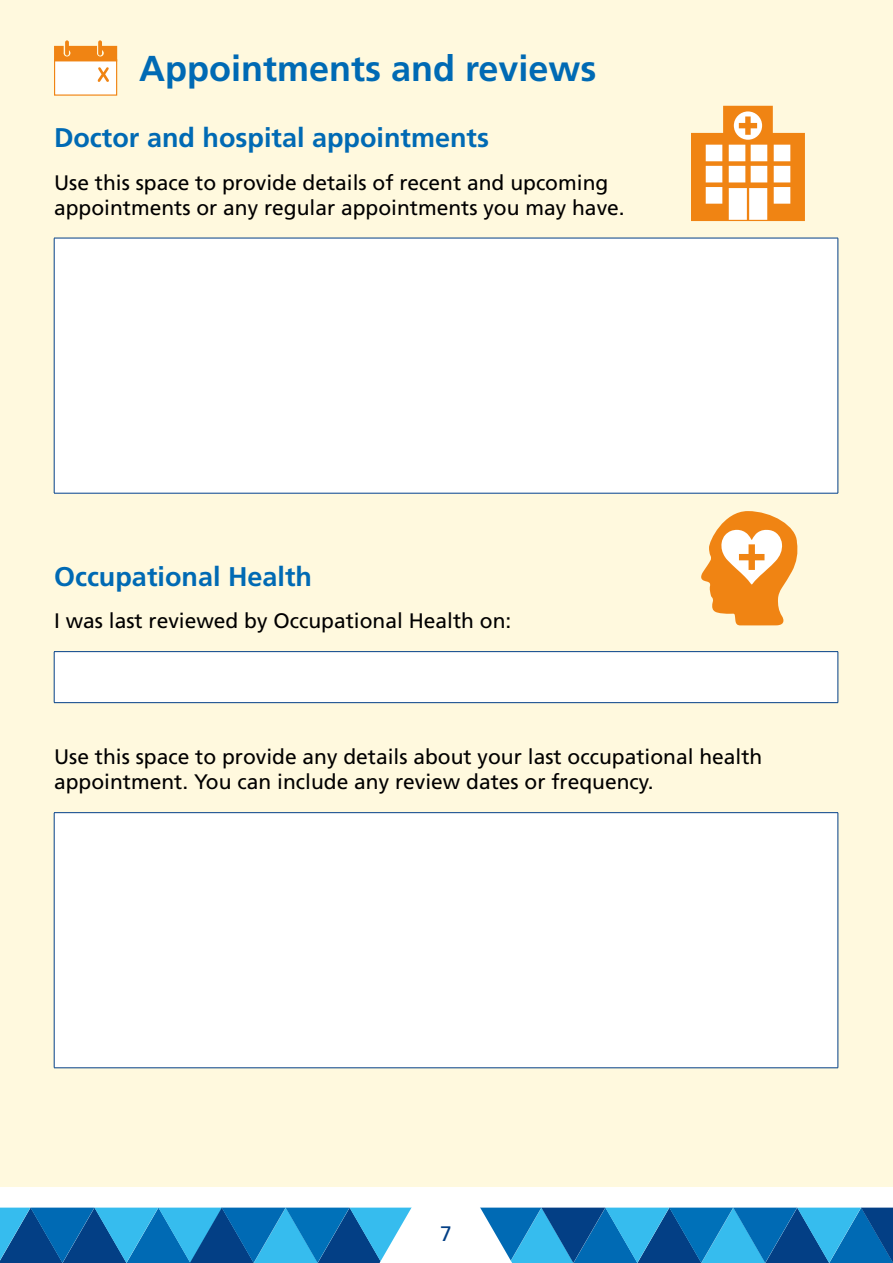
<style>
.page{position:relative;width:893px;height:1263px;background:#fff}
.page>*{position:absolute;margin:0;border:0;box-sizing:border-box;transform-origin:0 0}
.Page_title{font:700 36px "Frutiger LT Std";color:#006ab4}
.subtitle{font:700 27px "Frutiger LT Std";color:#006ab4}
.body_text{font:21px/25.2px "Frutiger LT Std";color:#000}
.t1{font:21px "Frutiger LT Std";color:#033f85}
</style>
<div class="page">
<svg style="left:0;top:1186px;width:893px;height:77px"></svg>
<div style="left:0;top:0;width:893px;height:1186px;background:#fff9de"></div>
<svg style="left:701px;top:511px;width:97px;height:114px"></svg>
<svg style="left:691px;top:106px;width:114px;height:115px;background:#f6bc7d"></svg>
<div style="left:54px;top:238px;width:784px;height:255px;background:#fff"></div>
<hr style="left:54px;top:238px;width:784px;height:1px;background:#033f85">
<hr style="left:54px;top:238px;width:1px;height:255px;background:#033f85">
<hr style="left:838px;top:238px;width:1px;height:255px;background:#033f85">
<hr style="left:54px;top:493px;width:784px;height:1px;background:#033f85">
<div style="left:54px;top:652px;width:784px;height:51px;background:#fff"></div>
<hr style="left:54px;top:651px;width:784px;height:1px;background:#033f85">
<hr style="left:54px;top:652px;width:1px;height:50px;background:#033f85">
<hr style="left:838px;top:652px;width:1px;height:50px;background:#033f85">
<hr style="left:54px;top:702px;width:784px;height:1px;background:#033f85">
<div style="left:54px;top:813px;width:784px;height:255px;background:#fff"></div>
<hr style="left:54px;top:812px;width:784px;height:1px;background:#033f85">
<hr style="left:54px;top:813px;width:1px;height:254px;background:#033f85">
<hr style="left:838px;top:813px;width:1px;height:254px;background:#033f85">
<hr style="left:54px;top:1067px;width:784px;height:1px;background:#033f85">
<div style="left:54px;top:59px;width:63px;height:37px;background:#fff;border:1px solid #f08413"></div>
<svg style="left:98px;top:67px;width:11px;height:15px"></svg>
<svg style="left:54px;top:40px;width:63px;height:21px"></svg>
<p class="Page_title" style="left:139px;top:47px;width:459px">Appointments and reviews</p>
<p class="subtitle" style="left:54px;top:122px;width:437px">Doctor and hospital appointments</p>
<p class="body_text" style="left:54px;top:170px;width:572px">Use this space to provide details of recent and upcoming appointments or any regular appointments you may have.</p>
<p class="subtitle" style="left:54px;top:561px;width:260px">Occupational Health</p>
<p class="body_text" style="left:54px;top:609px;width:459px">I was last reviewed by Occupational Health on:</p>
<p class="body_text" style="left:54px;top:744px;width:710px">Use this space to provide any details about your last occupational health appointment. You can include any review dates or frequency.</p>
<p class="t1" style="left:440px;top:1221px;width:13px">7</p>
</div>
